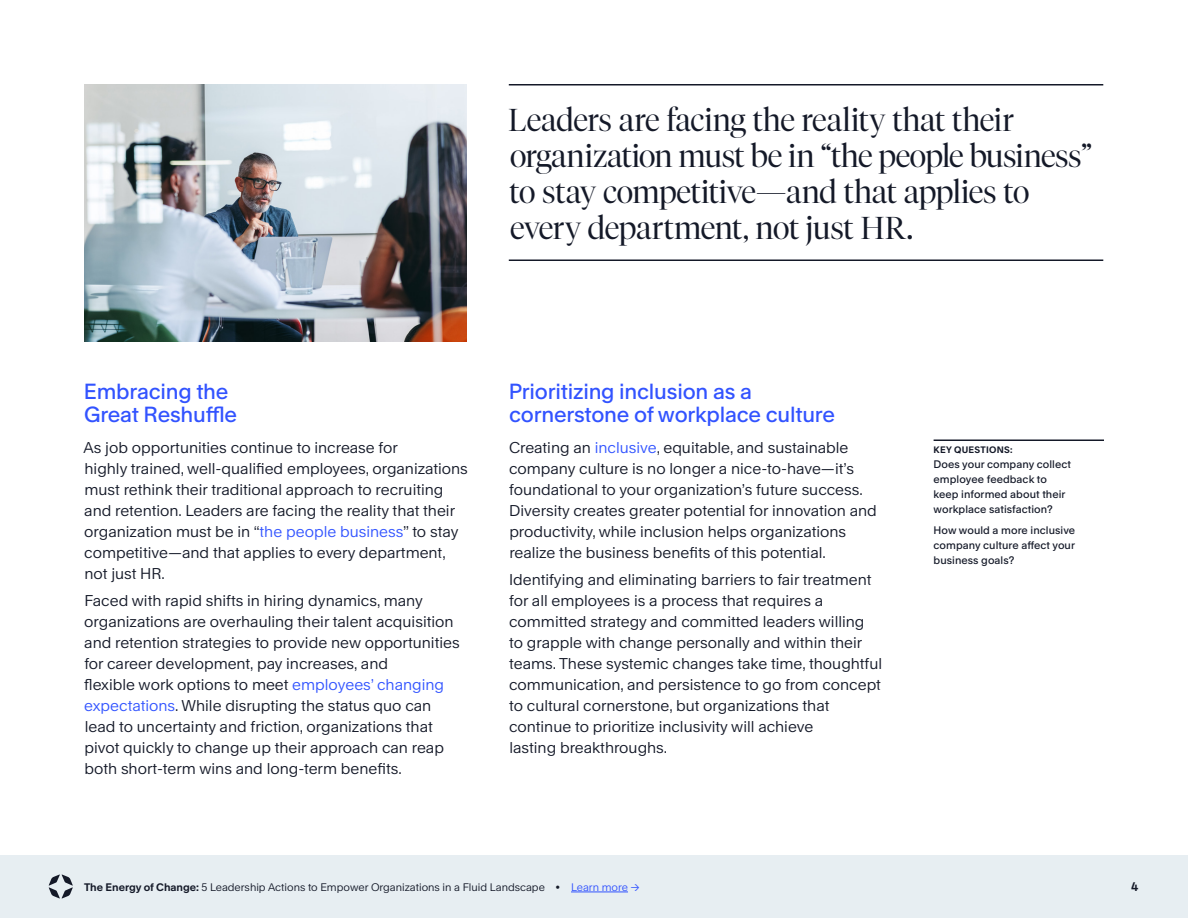
<style>
.page{position:relative;width:1188px;height:918px;background:#fff}
.page>*{position:absolute;margin:0;border:0;box-sizing:border-box;transform-origin:0 0}
.quote{font:300 31.5px/36px "Tiempos Fine";letter-spacing:-.015em;color:#141928}
.t1{font:500 21px/22.5px "Rand";letter-spacing:-.01em;color:#3253ff}
.Lrg_Para{font:15px/21px "Rand";color:#141928}
.t2{font:700 12px "Rand";color:#141928}
.Sidebar_body{font:500 10.5px/15px "Rand";letter-spacing:.005em;color:#141928}
.t3{font:10.5px "Rand";color:#141928}
.Sidebar_sub{font:700 9px "Rand";letter-spacing:.03em;color:#141928}
.s1{color:#35f}
.s2{font-weight:700}
.s3{color:#3253ff}
</style>
<div class="page">
<div style="left:0;top:855px;width:1188px;height:63px;background:#e7eef2"></div>
<svg style="left:49px;top:874px;width:24px;height:24px"></svg>
<hr style="left:571px;top:892px;width:57px;height:1px;background:#3253ff">
<img style="left:84px;top:84px;width:383px;height:258px">
<hr style="left:509px;top:84px;width:594px;height:2px;background:#141928">
<hr style="left:509px;top:260px;width:594px;height:1px;background:#141928">
<hr style="left:934px;top:440px;width:170px;height:1px;background:#141928">
<p class="quote" style="left:508px;top:101px;width:586px">Leaders are facing the reality that their organization must be in “the people business” to stay competitive—and that applies to every department, not just HR.</p>
<h3 class="t1" style="left:84px;top:378px;width:155px">Embracing the<br>Great Reshuffle</h3>
<p class="Lrg_Para" style="left:84px;top:435px;width:386px">As job opportunities continue to increase for<br>highly trained, well-qualified employees, organizations must rethink their traditional approach to recruiting and retention. Leaders are facing the reality that their organization must be in “<span class="s1">the people business</span>” to stay competitive—and that applies to every department, not just HR.</p>
<p class="Lrg_Para" style="left:84px;top:588px;width:377px">Faced with rapid shifts in hiring dynamics, many organizations are overhauling their talent acquisition and retention strategies to provide new opportunities for career development, pay increases, and<br>flexible work options to meet <span class="s1">employees’ changing expectations</span>. While disrupting the status quo can lead to uncertainty and friction, organizations that pivot quickly to change up their approach can reap both short-term wins and long-term benefits.</p>
<h3 class="t1" style="left:509px;top:378px;width:328px">Prioritizing inclusion as a cornerstone of workplace culture</h3>
<p class="Lrg_Para" style="left:509px;top:435px;width:369px">Creating an <span class="s1">inclusive</span>, equitable, and sustainable company culture is no longer a nice-to-have—it’s foundational to your organization’s future success.<br>Diversity creates greater potential for innovation and productivity, while inclusion helps organizations realize the business benefits of this potential.</p>
<p class="Lrg_Para" style="left:509px;top:567px;width:375px">Identifying and eliminating barriers to fair treatment for all employees is a process that requires a committed strategy and committed leaders willing to grapple with change personally and within their teams. These systemic changes take time, thoughtful communication, and persistence to go from concept to cultural cornerstone, but organizations that continue to prioritize inclusivity will achieve<br>lasting breakthroughs.</p>
<p class="Sidebar_sub" style="left:934px;top:443px;width:80px">KEY QUESTIONS:</p>
<p class="Sidebar_body" style="left:934px;top:456px;width:139px">Does your company collect employee feedback to keep informed about their workplace satisfaction?</p>
<p class="Sidebar_body" style="left:934px;top:522px;width:143px;text-align:justify">How would a more inclusive company culture affect your business goals?</p>
<p class="t3" style="left:84px;top:879px;width:557px"><span class="s2">The Energy of Change:</span> 5 Leadership Actions to Empower Organizations in a Fluid Landscape • <span class="s3">Learn more →</span></p>
<p class="t2" style="left:1131px;top:877px;width:9px">4</p>
</div>
